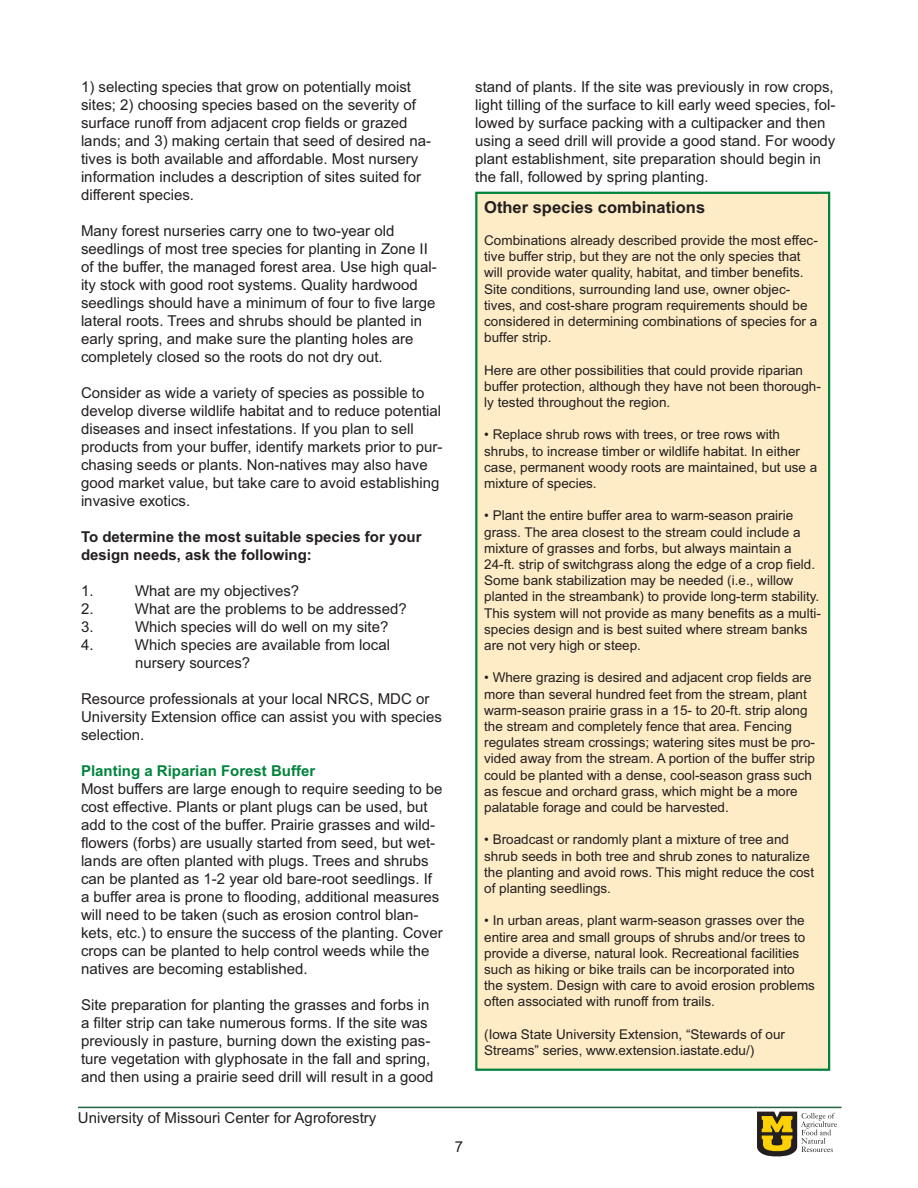
<style>
.page{position:relative;width:918px;height:1188px;background:#fff}
.page>*{position:absolute;margin:0;border:0;box-sizing:border-box;transform-origin:0 0}
.t1{font:700 16.5px "Arial";color:#231f20}
.t2{font:15px/18px "Arial";color:#231f20}
.t3{font:700 15px/18px "Arial";color:#231f20}
.t4{font:700 15px "Arial";color:#00843d}
.t5{font:13.5px/16.2px "Arial";color:#231f20}
</style>
<div class="page">
<hr style="left:78px;top:1107px;width:764px;height:1px;background:#24663f">
<svg style="left:757px;top:1112px;width:80px;height:44px"></svg>
<div style="left:476px;top:193px;width:353px;height:877px;background:#feecc6"></div>
<div style="left:475px;top:192px;width:355px;height:879px;border:2px solid #00843d"></div>
<p class="t2" style="left:81px;top:79px;width:352px">1) selecting species that grow on potentially moist sites; 2) choosing species based on the severity of surface runoff from adjacent crop fields or grazed lands; and 3) making certain that seed of desired na&shy;tives is both available and affordable. Most nursery information includes a description of sites suited for different species.</p>
<p class="t2" style="left:81px;top:223px;width:357px">Many forest nurseries carry one to two-year old seedlings of most tree species for planting in Zone II of the buffer, the managed forest area. Use high qual&shy;ity stock with good root systems. Quality hardwood seedlings should have a minimum of four to five large lateral roots. Trees and shrubs should be planted in early spring, and make sure the planting holes are completely closed so the roots do not dry out.</p>
<p class="t2" style="left:81px;top:385px;width:363px">Consider as wide a variety of species as possible to develop diverse wildlife habitat and to reduce potential diseases and insect infestations. If you plan to sell products from your buffer, identify markets prior to pur&shy;chasing seeds or plants. Non-natives may also have good market value, but take care to avoid establishing invasive exotics.</p>
<p class="t3" style="left:81px;top:529px;width:342px">To determine the most suitable species for your design needs, ask the following:</p>
<p class="t2" style="left:81px;top:583px;width:14px">1.</p>
<p class="t2" style="left:135px;top:583px;width:166px">What are my objectives?</p>
<p class="t2" style="left:81px;top:601px;width:14px">2.</p>
<p class="t2" style="left:135px;top:601px;width:273px">What are the problems to be addressed?</p>
<p class="t2" style="left:81px;top:619px;width:14px">3.</p>
<p class="t2" style="left:135px;top:619px;width:255px">Which species will do well on my site?</p>
<p class="t2" style="left:81px;top:637px;width:14px">4.</p>
<p class="t2" style="left:135px;top:637px;width:257px">Which species are available from local nursery sources?</p>
<p class="t2" style="left:81px;top:691px;width:362px">Resource professionals at your local NRCS, MDC or<br>University Extension office can assist you with species selection.</p>
<p class="t4" style="left:81px;top:765px;width:236px">Planting a Riparian Forest Buffer</p>
<p class="t2" style="left:81px;top:781px;width:363px">Most buffers are large enough to require seeding to be cost effective. Plants or plant plugs can be used, but add to the cost of the buffer. Prairie grasses and wild&shy;flowers (forbs) are usually started from seed, but wet&shy;lands are often planted with plugs. Trees and shrubs can be planted as 1-2 year old bare-root seedlings. If a buffer area is prone to flooding, additional measures will need to be taken (such as erosion control blan&shy;kets, etc.) to ensure the success of the planting. Cover crops can be planted to help control weeds while the natives are becoming established.</p>
<p class="t2" style="left:81px;top:997px;width:354px">Site preparation for planting the grasses and forbs in a filter strip can take numerous forms. If the site was previously in pasture, burning down the existing pas&shy;ture vegetation with glyphosate in the fall and spring, and then using a prairie seed drill will result in a good</p>
<p class="t2" style="left:78px;top:1110px;width:300px">University of Missouri Center for Agroforestry</p>
<p class="t2" style="left:455px;top:1139px;width:10px">7</p>
<p class="t2" style="left:475px;top:79px;width:362px">stand of plants. If the site was previously in row crops, light tilling of the surface to kill early weed species, fol&shy;lowed by surface packing with a cultipacker and then using a seed drill will provide a good stand. For woody plant establishment, site preparation should begin in the fall, followed by spring planting.</p>
<p class="t1" style="left:484px;top:201px;width:222px">Other species combinations</p>
<p class="t5" style="left:484px;top:234px;width:335px">Combinations already described provide the most effec&shy;tive buffer strip, but they are not the only species that will provide water quality, habitat, and timber benefits.<br>Site conditions, surrounding land use, owner objec&shy;tives, and cost-share program requirements should be considered in determining combinations of species for a buffer strip.</p>
<p class="t5" style="left:484px;top:363px;width:338px">Here are other possibilities that could provide riparian buffer protection, although they have not been thorough&shy;ly tested throughout the region.</p>
<p class="t5" style="left:484px;top:428px;width:335px">• Replace shrub rows with trees, or tree rows with shrubs, to increase timber or wildlife habitat. In either case, permanent woody roots are maintained, but use a mixture of species.</p>
<p class="t5" style="left:484px;top:509px;width:338px">• Plant the entire buffer area to warm-season prairie grass. The area closest to the stream could include a mixture of grasses and forbs, but always maintain a 24-ft. strip of switchgrass along the edge of a crop field.<br>Some bank stabilization may be needed (i.e., willow planted in the streambank) to provide long-term stability.<br>This system will not provide as many benefits as a multi&shy;species design and is best suited where stream banks are not very high or steep.</p>
<p class="t5" style="left:484px;top:671px;width:332px">• Where grazing is desired and adjacent crop fields are more than several hundred feet from the stream, plant warm-season prairie grass in a 15- to 20-ft. strip along the stream and completely fence that area. Fencing regulates stream crossings; watering sites must be pro&shy;vided away from the stream. A portion of the buffer strip could be planted with a dense, cool-season grass such as fescue and orchard grass, which might be a more palatable forage and could be harvested.</p>
<p class="t5" style="left:484px;top:833px;width:331px">• Broadcast or randomly plant a mixture of tree and shrub seeds in both tree and shrub zones to naturalize the planting and avoid rows. This might reduce the cost of planting seedlings.</p>
<p class="t5" style="left:484px;top:914px;width:332px">• In urban areas, plant warm-season grasses over the entire area and small groups of shrubs and/or trees to provide a diverse, natural look. Recreational facilities such as hiking or bike trails can be incorporated into the system. Design with care to avoid erosion problems often associated with runoff from trails.</p>
<p class="t5" style="left:484px;top:1027px;width:302px">(Iowa State University Extension, “Stewards of our<br>Streams” series, www.extension.iastate.edu/)</p>
</div>
